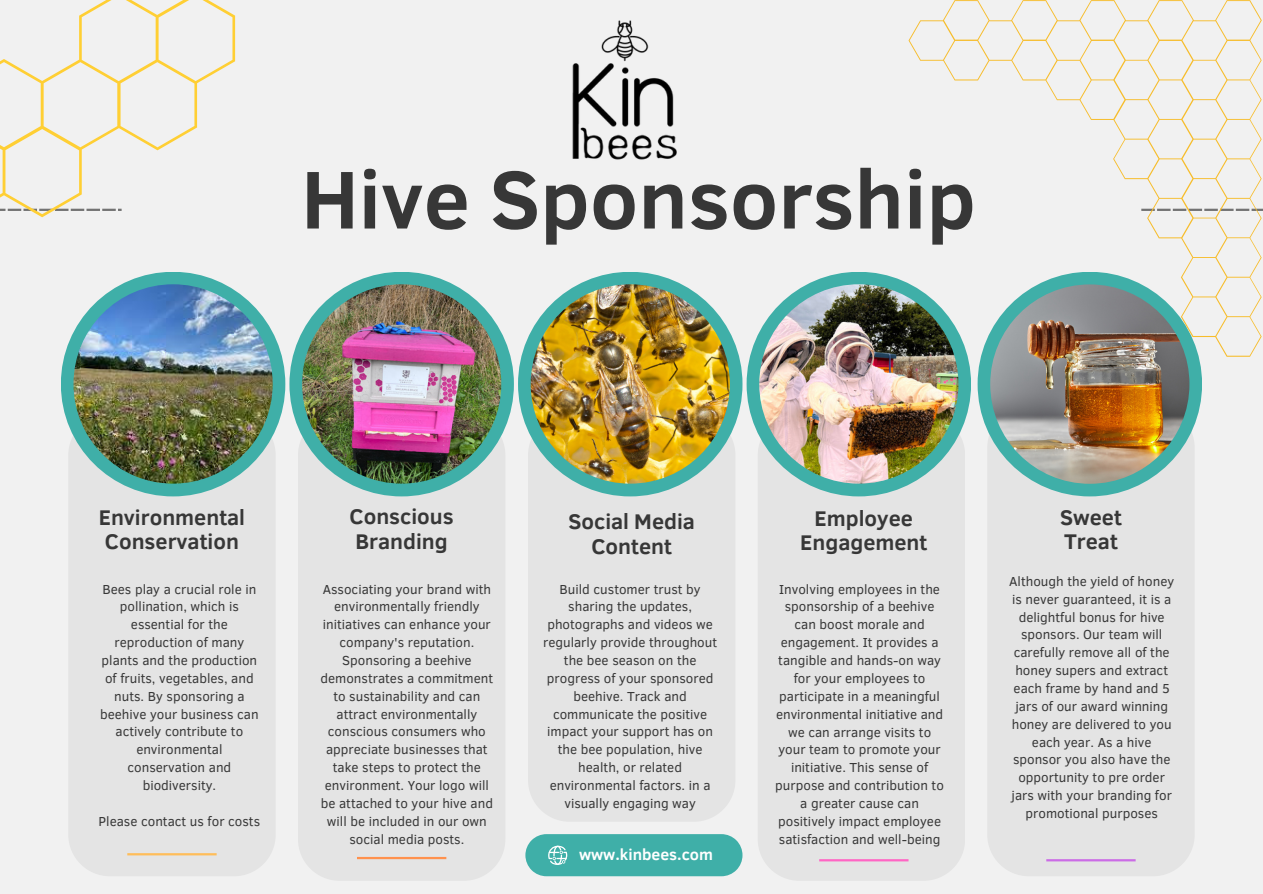
<style>
.page{position:relative;width:1263px;height:894px;background:#fff}
.page>*{position:absolute;margin:0;border:0;box-sizing:border-box;transform-origin:0 0}
.t1{font:700 83.55px "Clear Sans";color:#373737}
.t2{font:700 21.75px/24.9px "Clear Sans";color:#373737}
.t3{font:700 15.9px "Clear Sans";color:#fff}
.t4{font:13.35px/17.9px "Clear Sans";color:#373737;text-align:center}
</style>
<div class="page">
<div style="left:0;top:0;width:1263px;height:893px;background:#f1f1f1"></div>
<div style="left:68px;top:413px;width:208px;height:463px;background:#e4e4e4;border-radius:42px"></div>
<div style="left:298px;top:413px;width:207px;height:467px;background:#e4e4e4;border-radius:42px"></div>
<div style="left:528px;top:413px;width:207px;height:408px;background:#e4e4e4;border-radius:42px"></div>
<div style="left:758px;top:413px;width:207px;height:467px;background:#e4e4e4;border-radius:42px"></div>
<hr style="left:127px;top:852px;width:90px;height:3px;background:#ffbd59">
<hr style="left:357px;top:856px;width:89px;height:2px;background:#ff914d">
<hr style="left:819px;top:858px;width:89px;height:3px;background:#ff66c4">
<div style="left:987px;top:406px;width:208px;height:470px;background:#e4e4e4;border-radius:42px"></div>
<hr style="left:1046px;top:858px;width:90px;height:3px;background:#cb6ce6">
<svg style="left:525px;top:834px;width:217px;height:42px;background:#49b3ac"></svg>
<img style="left:572px;top:20px;width:105px;height:140px">
<svg style="left:61px;top:284px;width:224px;height:212px"></svg>
<img style="left:73px;top:284px;width:200px;height:199px;border-radius:50%">
<svg style="left:289px;top:272px;width:225px;height:224px"></svg>
<img style="left:302px;top:284px;width:199px;height:199px;border-radius:50%">
<svg style="left:518px;top:272px;width:224px;height:224px"></svg>
<img style="left:531px;top:284px;width:199px;height:199px;border-radius:50%">
<svg style="left:747px;top:272px;width:224px;height:224px"></svg>
<img style="left:759px;top:284px;width:199px;height:199px;border-radius:50%">
<svg style="left:978px;top:356px;width:224px;height:140px"></svg>
<img style="left:990px;top:284px;width:199px;height:199px;border-radius:50%">
<svg style="left:908px;top:0;width:354px;height:356px"></svg>
<svg style="left:0;top:0;width:235px;height:284px"></svg>
<p class="t1" style="left:301px;top:138px;width:676px">Hive Sponsorship</p>
<h2 class="t2" style="left:99px;top:503px;width:148px">Environmental<br>Conservation</h2>
<p class="t4" style="left:100px;top:579px;width:160px">Bees play a crucial role in pollination, which is essential for the reproduction of many plants and the production of fruits, vegetables, and nuts. By sponsoring a beehive your business can actively contribute to environmental conservation and biodiversity.</p>
<p class="t4" style="left:99px;top:811px;width:163px">Please contact us for costs</p>
<h2 class="t2" style="left:350px;top:503px;width:106px">Conscious<br>Branding</h2>
<p class="t2" style="left:568px;top:508px;width:128px;text-align:center">Social Media<br>Content</p>
<p class="t4" style="left:543px;top:579px;width:176px">Build customer trust by sharing the updates, photographs and videos we regularly provide throughout the bee season on the progress of your sponsored beehive. Track and communicate the positive impact your support has on the bee population, hive health, or related environmental factors. in a visually engaging way</p>
<p class="t4" style="left:320px;top:579px;width:174px">Associating your brand with environmentally friendly initiatives can enhance your company's reputation.<br>Sponsoring a beehive demonstrates a commitment to sustainability and can attract environmentally conscious consumers who appreciate businesses that take steps to protect the environment. Your logo will be attached to your hive and will be included in our own social media posts.</p>
<h2 class="t3" style="left:579px;top:842px;width:136px">www.kinbees.com</h2>
<h2 class="t2" style="left:800px;top:504px;width:129px;text-align:center">Employee<br>Engagement</h2>
<p class="t4" style="left:775px;top:579px;width:170px">Involving employees in the sponsorship of a beehive can boost morale and engagement. It provides a tangible and hands-on way for your employees to participate in a meaningful environmental initiative and we can arrange visits to your team to promote your initiative. This sense of purpose and contribution to a greater cause can positively impact employee satisfaction and well-being</p>
<h2 class="t2" style="left:1060px;top:503px;width:63px">Sweet<br>Treat</h2>
<p class="t4" style="left:1009px;top:571px;width:166px">Although the yield of honey is never guaranteed, it is a delightful bonus for hive sponsors. Our team will carefully remove all of the honey supers and extract each frame by hand and 5 jars of our award winning honey are delivered to you each year. As a hive sponsor you also have the opportunity to pre order jars with your branding for promotional purposes</p>
</div>
